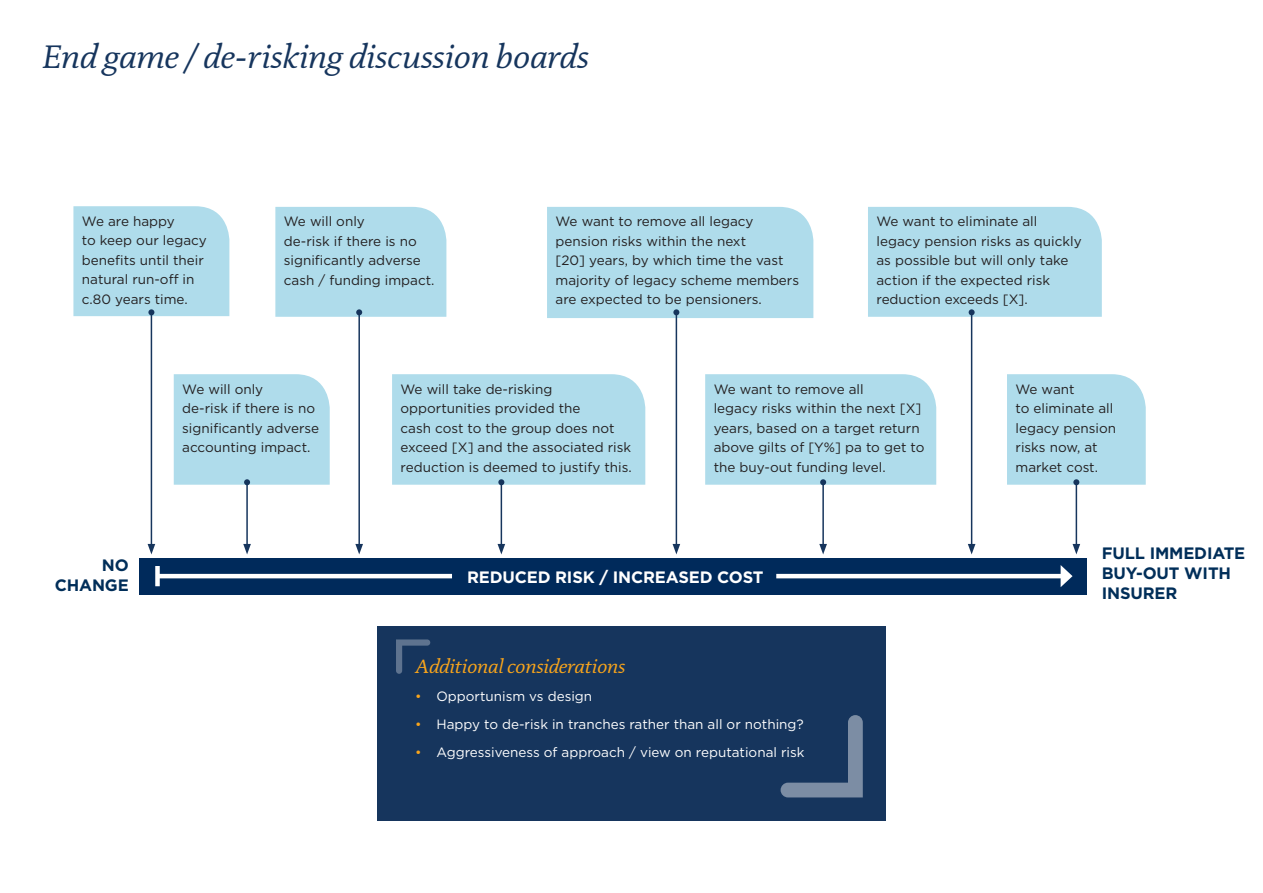
<style>
.page{position:relative;width:1263px;height:893px;background:#fff}
.page>*{position:absolute;margin:0;border:0;box-sizing:border-box;transform-origin:0 0}
.Subheader{font:italic 33px "DTL Documenta TOT";letter-spacing:-.01em;color:#16355d}
.Subheader_tagline{font:italic 19.5px "DTL Documenta TOT";letter-spacing:-.01em;color:#f9a51b}
.t1{font:700 16.5px/20px "Gotham";letter-spacing:-.01em;color:#002e59;text-align:right}
.t2{font:700 16.5px "Gotham";letter-spacing:-.01em;color:#fff}
.Body_copy_black{font:13.5px/19.5px "Gotham";color:#231f20}
.t3{font:13.5px "Gotham";color:#fff}
.s1{color:#f9a51b}
</style>
<div class="page">
<div style="left:377px;top:626px;width:509px;height:195px;background:#16355d"></div>
<div style="left:139px;top:558px;width:947px;height:36px;background:#002a5b"></div>
<hr style="left:157px;top:574px;width:295px;height:4px;background:#fff">
<div style="left:155px;top:566px;width:5px;height:20px;background:#fff"></div>
<hr style="left:246px;top:482px;width:2px;height:64px;background:#16355d">
<svg style="left:243px;top:544px;width:8px;height:10px"></svg>
<div style="left:174px;top:374px;width:156px;height:111px;background:#afdceb"></div>
<hr style="left:151px;top:312px;width:1px;height:234px;background:#16355d">
<svg style="left:148px;top:544px;width:7px;height:10px"></svg>
<div style="left:73px;top:206px;width:156px;height:110px;background:#afdceb"></div>
<hr style="left:358px;top:312px;width:2px;height:234px;background:#16355d">
<svg style="left:355px;top:544px;width:8px;height:10px"></svg>
<div style="left:275px;top:207px;width:171px;height:110px;background:#afdceb"></div>
<hr style="left:676px;top:312px;width:1px;height:234px;background:#16355d">
<svg style="left:672px;top:544px;width:8px;height:10px"></svg>
<div style="left:547px;top:207px;width:266px;height:111px;background:#afdceb"></div>
<hr style="left:971px;top:312px;width:1px;height:234px;background:#16355d">
<svg style="left:968px;top:544px;width:7px;height:10px"></svg>
<div style="left:868px;top:207px;width:234px;height:110px;background:#afdceb"></div>
<hr style="left:822px;top:482px;width:2px;height:64px;background:#16355d">
<svg style="left:819px;top:544px;width:8px;height:10px"></svg>
<div style="left:705px;top:374px;width:231px;height:111px;background:#afdceb"></div>
<hr style="left:1076px;top:482px;width:1px;height:64px;background:#16355d">
<svg style="left:1072px;top:544px;width:8px;height:10px"></svg>
<div style="left:1007px;top:374px;width:139px;height:111px;background:#afdceb"></div>
<hr style="left:501px;top:482px;width:1px;height:64px;background:#16355d">
<svg style="left:497px;top:544px;width:8px;height:10px"></svg>
<div style="left:392px;top:374px;width:253px;height:111px;background:#afdceb"></div>
<hr style="left:776px;top:574px;width:289px;height:4px;background:#fff">
<svg style="left:1060px;top:565px;width:12px;height:22px"></svg>
<svg style="left:780px;top:715px;width:83px;height:82px"></svg>
<svg style="left:396px;top:639px;width:34px;height:35px"></svg>
<p class="Subheader" style="left:43px;top:37px;width:548px">End game / de-risking discussion boards</p>
<p class="Body_copy_black" style="left:82px;top:211px;width:126px">We are happy<br>to keep our legacy benefits until their natural run-off in c.80 years time.</p>
<p class="Body_copy_black" style="left:284px;top:211px;width:152px">We will only<br>de-risk if there is no significantly adverse cash / funding impact.</p>
<p class="Body_copy_black" style="left:555px;top:211px;width:245px">We want to remove all legacy pension risks within the next<br>[20] years, by which time the vast majority of legacy scheme members are expected to be pensioners.</p>
<p class="Body_copy_black" style="left:876px;top:211px;width:207px">We want to eliminate all legacy pension risks as quickly as possible but will only take action if the expected risk reduction exceeds [X].</p>
<p class="t1" style="left:55px;top:555px;width:75px">NO<br>CHANGE</p>
<p class="Body_copy_black" style="left:182px;top:379px;width:138px">We will only<br>de-risk if there is no significantly adverse accounting impact.</p>
<p class="Body_copy_black" style="left:401px;top:379px;width:233px">We will take de-risking opportunities provided the<br>cash cost to the group does not exceed [X] and the associated risk reduction is deemed to justify this.</p>
<p class="Body_copy_black" style="left:714px;top:379px;width:212px">We want to remove all<br>legacy risks within the next [X] years, based on a target return above gilts of [Y%] pa to get to the buy-out funding level.</p>
<p class="t2" style="left:467px;top:566px;width:298px">REDUCED RISK / INCREASED COST</p>
<p class="Subheader_tagline" style="left:415px;top:654px;width:212px">Additional considerations</p>
<p class="t3" style="left:415px;top:687px;width:179px"><span class="s1">•</span> Opportunism vs design</p>
<p class="t3" style="left:415px;top:715px;width:390px"><span class="s1">•</span> Happy to de-risk in tranches rather than all or nothing?</p>
<p class="t3" style="left:415px;top:743px;width:391px"><span class="s1">•</span> Aggressiveness of approach / view on reputational risk</p>
<p class="Body_copy_black" style="left:1015px;top:379px;width:102px">We want<br>to eliminate all legacy pension risks now, at market cost.</p>
<p class="t1" style="left:1102px;top:543px;width:145px;text-align:left">FULL IMMEDIATE<br>BUY-OUT WITH<br>INSURER</p>
</div>
